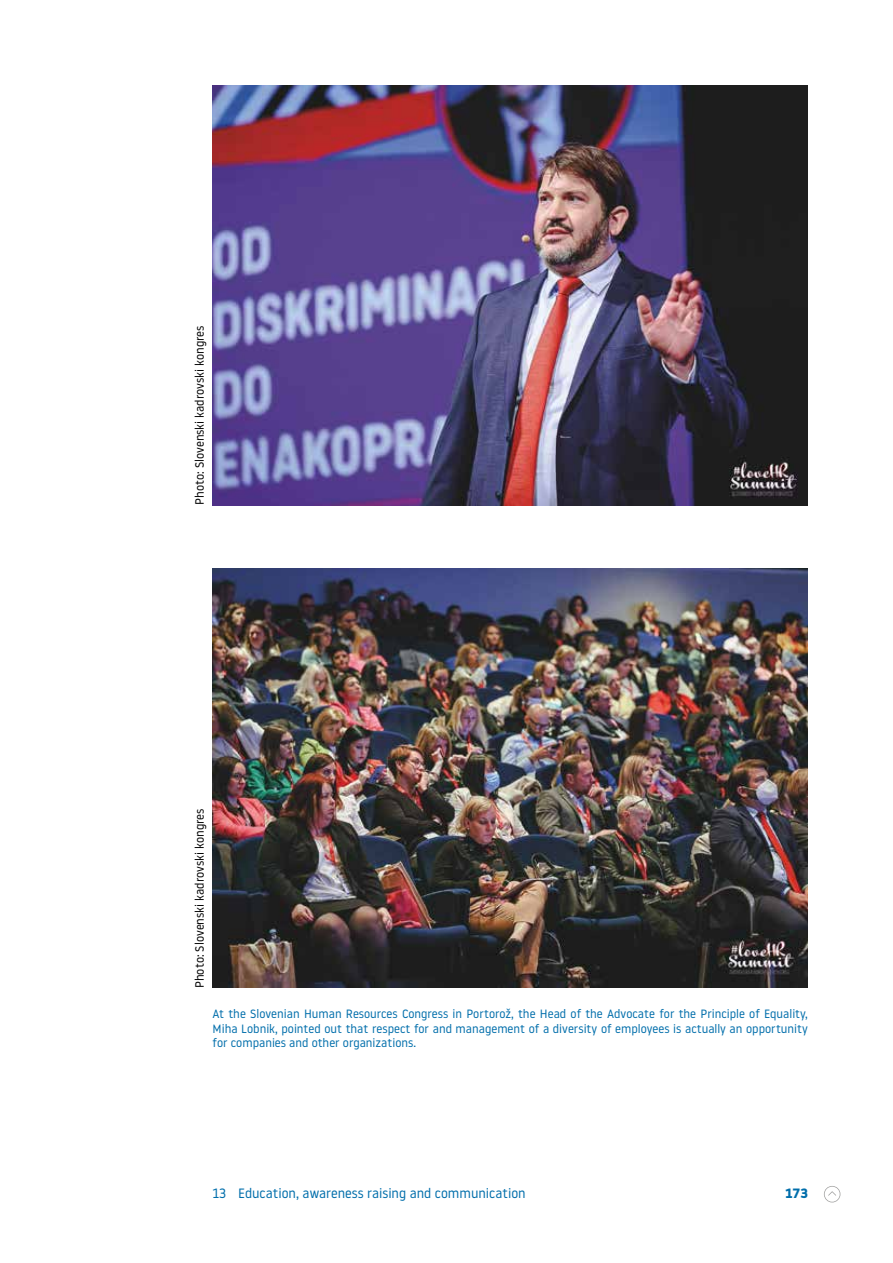
<style>
.page{position:relative;width:893px;height:1263px;background:#fff}
.page>*{position:absolute;margin:0;border:0;box-sizing:border-box;transform-origin:0 0}
.t1{font:13.5px "Noway";color:#006eab}
.t2{font:700 13.5px "Noway";color:#006eab}
.t3{font:12px/14.4px "Noway";color:#006eab;text-align:justify}
.t4{font:12px "Noway";color:#000}
</style>
<div class="page">
<svg style="left:824px;top:1186px;width:16px;height:16px"></svg>
<img style="left:213px;top:85px;width:595px;height:420px">
<img style="left:213px;top:568px;width:595px;height:420px">
<p class="t4" style="left:192px;top:505px;width:181px;rotate:-90deg">Photo: Slovenski kadrovski kongres</p>
<p class="t4" style="left:192px;top:988px;width:181px;rotate:-90deg">Photo: Slovenski kadrovski kongres</p>
<p class="t3" style="left:213px;top:1006px;width:597px">At the Slovenian Human Resources Congress in Portorož, the Head of the Advocate for the Principle of Equality, Miha Lobnik, pointed out that respect for and management of a diversity of employees is actually an opportunity for companies and other organizations.</p>
<p class="t1" style="left:213px;top:1184px;width:315px">13 Education, awareness raising and communication</p>
<p class="t2" style="left:786px;top:1185px;width:24px">173</p>
</div>
